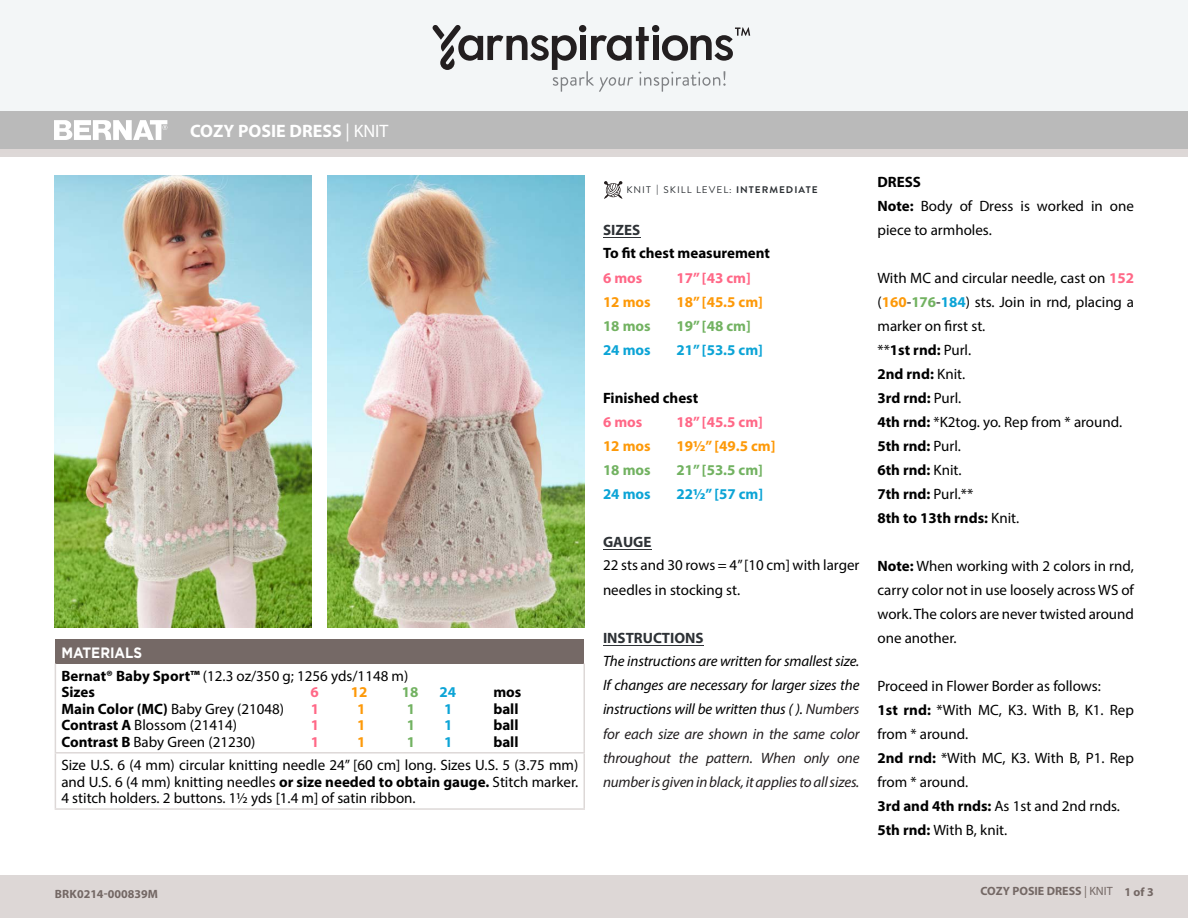
<style>
.page{position:relative;width:1188px;height:918px;background:#fff}
.page>*{position:absolute;margin:0;border:0;box-sizing:border-box;transform-origin:0 0}
.Body{font:700 18px "Myriad Pro";color:#fff}
.t1{font:15px/24px "Myriad Pro";color:#000}
.t2{font:italic 15px/24px "Myriad Pro";letter-spacing:-.01em;color:#231f20}
.t3{font:700 15px/23.2px "Myriad Pro";color:#000}
.t4{font:700 15px "Myriad Pro";color:#fd9909}
.t5{font:700 15px "Myriad Pro";color:#0ca4d6}
.t6{font:700 15px "Myriad Pro";color:#72b261}
.t7{font:700 15px "Myriad Pro";color:#ff6887}
.t8{font:700 13.5px "Myriad Pro";letter-spacing:.02em;color:#fff}
.Body-2{font:700 12px "Myriad Pro";color:#746865}
.t9{font:700 12px "Myriad Pro";letter-spacing:.02em;color:#756966}
.t10{font:9.6px "Brandon Grotesque";letter-spacing:.1em;color:#2d3135;scale:1.04 1}
.s1{font-weight:400}
.s2{font-family:"Gotham";font-weight:700;color:#fff}
.s3{font-weight:700}
.s4{color:#2e3236}
.s5{color:#ff6887}
.s6{font-weight:700;color:#2e3236}
.s7{font-weight:700;font-style:normal;color:#2e3236}
.s8{color:#000}
.s9{font-weight:700;color:#ff6887}
.s10{font-weight:700;color:#fd9909}
.s11{font-weight:700;color:#72b261}
.s12{font-weight:700;color:#0ca4d6}
</style>
<div class="page">
<div style="left:0;top:875px;width:1188px;height:43px;background:#ddd7d6"></div>
<div style="left:0;top:149px;width:1188px;height:9px;background:#ddd7d6"></div>
<div style="left:0;top:111px;width:1188px;height:38px;background:#bababa"></div>
<svg style="left:54px;top:120px;width:113px;height:20px"></svg>
<div style="left:0;top:0;width:1188px;height:111px;background:#f3f6f7"></div>
<svg style="left:433px;top:25px;width:318px;height:67px"></svg>
<div style="left:0;top:157px;width:1188px;height:717px;background:#fff"></div>
<hr style="left:603px;top:237px;width:37px;height:1px;background:#2e3236">
<hr style="left:603px;top:645px;width:101px;height:1px;background:#2e3236">
<hr style="left:603px;top:549px;width:49px;height:1px;background:#2e3236">
<img style="left:54px;top:175px;width:258px;height:453px">
<img style="left:328px;top:175px;width:257px;height:453px">
<div style="left:55px;top:639px;width:529px;height:25px;background:#756966"></div>
<hr style="left:55px;top:664px;width:1px;height:88px;background:#ddd8d7">
<hr style="left:55px;top:754px;width:1px;height:54px;background:#ddd8d7">
<hr style="left:584px;top:664px;width:1px;height:88px;background:#ddd8d7">
<hr style="left:584px;top:754px;width:1px;height:54px;background:#ddd8d7">
<hr style="left:55px;top:752px;width:530px;height:2px;background:#ddd8d7">
<hr style="left:55px;top:808px;width:530px;height:2px;background:#ddd8d7">
<svg style="left:604px;top:181px;width:18px;height:18px"></svg>
<p class="t8" style="left:202px;top:120px;width:158px">COZY POSIE DRESS <span class="s1">| KNIT</span></p>
<p class="Body" style="left:190px;top:120px;width:200px">COZY POSIE DRESS <span class="s1">| KNIT</span></p>
<p class="t1" style="left:61px;top:641px;width:348px;line-height:23.2px"><span class="s2">MATERIALS<br></span><span class="s3">Bernat® Baby Sport™</span> (12.3 oz/350 g; 1256 yds/1148 m)</p>
<p class="t3" style="left:61px;top:680px;width:35px">Sizes</p>
<p class="t7" style="left:310px;top:682px;width:10px">6</p>
<p class="t4" style="left:351px;top:682px;width:18px">12</p>
<p class="t6" style="left:402px;top:682px;width:18px">18</p>
<p class="t5" style="left:439px;top:682px;width:18px">24</p>
<p class="t3" style="left:493px;top:680px;width:30px">mos</p>
<p class="t1" style="left:61px;top:697px;width:224px"><span class="s3">Main Color (MC)</span> Baby Grey (21048)</p>
<p class="t7" style="left:311px;top:699px;width:10px">1</p>
<p class="t4" style="left:357px;top:699px;width:10px">1</p>
<p class="t6" style="left:407px;top:699px;width:10px">1</p>
<p class="t5" style="left:444px;top:699px;width:10px">1</p>
<p class="t3" style="left:493px;top:697px;width:27px">ball</p>
<p class="t1" style="left:61px;top:713px;width:177px"><span class="s3">Contrast A</span> Blossom (21414)</p>
<p class="t7" style="left:311px;top:715px;width:10px">1</p>
<p class="t4" style="left:357px;top:715px;width:10px">1</p>
<p class="t6" style="left:407px;top:715px;width:10px">1</p>
<p class="t5" style="left:444px;top:715px;width:10px">1</p>
<p class="t3" style="left:493px;top:713px;width:27px">ball</p>
<p class="t1" style="left:61px;top:730px;width:196px"><span class="s3">Contrast B</span> Baby Green (21230)</p>
<p class="t7" style="left:311px;top:732px;width:10px">1</p>
<p class="t4" style="left:357px;top:732px;width:10px">1</p>
<p class="t6" style="left:407px;top:732px;width:10px">1</p>
<p class="t5" style="left:444px;top:732px;width:10px">1</p>
<p class="t1" style="left:61px;top:730px;width:518px;line-height:23.2px;text-indent:432px"><span class="s3">ball<br></span>Size U.S. 6 (4 mm) circular knitting needle 24” [60 cm] long. Sizes U.S. 5 (3.75 mm)</p>
<p class="t1" style="left:61px;top:773px;width:518px;line-height:16.5px">and U.S. 6 (4 mm) knitting needles <span class="s3">or size needed to obtain gauge.</span> Stitch marker.<br>4 stitch holders. 2 buttons. 1½ yds [1.4 m] of satin ribbon.</p>
<p class="t10" style="left:626px;top:183px;width:185px">KNIT <span class="s3">|</span> SKILL LEVEL: <span class="s3">INTERMEDIATE</span></p>
<p class="t3" style="left:603px;top:217px;width:169px"><span class="s4">SIZES<br></span>To fit chest measurement</p>
<p class="t7" style="left:603px;top:268px;width:41px">6 mos</p>
<p class="t7" style="left:676px;top:268px;width:76px">17” [43 cm]</p>
<p class="t4" style="left:603px;top:292px;width:49px">12 mos</p>
<p class="t4" style="left:676px;top:292px;width:88px">18” [45.5 cm]</p>
<p class="t6" style="left:603px;top:316px;width:49px">18 mos</p>
<p class="t6" style="left:676px;top:316px;width:76px">19” [48 cm]</p>
<p class="t5" style="left:603px;top:340px;width:49px">24 mos</p>
<p class="t5" style="left:676px;top:340px;width:88px">21” [53.5 cm]</p>
<p class="t3" style="left:603px;top:385px;width:97px;line-height:24px">Finished chest<br><span class="s5">6 mos</span></p>
<p class="t7" style="left:676px;top:412px;width:88px">18” [45.5 cm]</p>
<p class="t4" style="left:603px;top:436px;width:49px">12 mos</p>
<p class="t4" style="left:676px;top:436px;width:100px">19½” [49.5 cm]</p>
<p class="t6" style="left:603px;top:460px;width:49px">18 mos</p>
<p class="t6" style="left:676px;top:460px;width:88px">21” [53.5 cm]</p>
<p class="t5" style="left:603px;top:484px;width:49px">24 mos</p>
<p class="t5" style="left:676px;top:484px;width:88px">22½” [57 cm]</p>
<p class="t1" style="left:603px;top:529px;width:258px"><span class="s6">GAUGE<br></span>22 sts and 30 rows = 4” [10 cm] with larger needles in stocking st.</p>
<p class="t2" style="left:603px;top:625px;width:258px"><span class="s7">INSTRUCTIONS<br></span><span class="s8">The instructions are written for smallest size.<br>If changes are necessary for larger sizes the instructions will be written thus ( ).</span> Numbers for each size are shown in the same color throughout the pattern. When only one number is given in black, it applies to all sizes.</p>
<p class="t1" style="left:878px;top:169px;width:258px"><span class="s3">DRESS<br>Note:</span> Body of Dress is worked in one piece to armholes.</p>
<p class="t1" style="left:878px;top:265px;width:258px">With MC and circular needle, cast on <span class="s9">152 </span>(<span class="s10">160</span>-<span class="s11">176</span>-<span class="s12">184</span>) sts. Join in rnd, placing a marker on first st.<br>**<span class="s3">1st rnd:</span> Purl.<br><span class="s3">2nd rnd:</span> Knit.<br><span class="s3">3rd rnd:</span> Purl.<br><span class="s3">4th rnd:</span> *K2tog. yo. Rep from * around.<br><span class="s3">5th rnd:</span> Purl.<br><span class="s3">6th rnd:</span> Knit.<br><span class="s3">7th rnd:</span> Purl.**<br><span class="s3">8th to 13th rnds:</span> Knit.</p>
<p class="t1" style="left:878px;top:553px;width:258px;text-align:justify"><span class="s3">Note:</span> When working with 2 colors in rnd, carry color not in use loosely across WS of work. The colors are never twisted around one another.</p>
<p class="t1" style="left:878px;top:673px;width:258px">Proceed in Flower Border as follows:<br><span class="s3">1st rnd:</span> *With MC, K3. With B, K1. Rep from * around.<br><span class="s3">2nd rnd:</span> *With MC, K3. With B, P1. Rep from * around.<br><span class="s3">3rd and 4th rnds:</span> As 1st and 2nd rnds.<br><span class="s3">5th rnd:</span> With B, knit.</p>
<p class="t9" style="left:970px;top:883px;width:140px">COZY POSIE DRES <span class="s1">| KNIT</span></p>
<p class="t9" style="left:1126px;top:883px;width:31px">1 of 3</p>
<p class="Body-2" style="left:55px;top:886px;width:105px">BRK0214-000839M</p>
<p class="Body-2" style="left:980px;top:884px;width:134px">COZY POSIE DRESS <span class="s1">| KNIT</span></p>
<p class="Body-2" style="left:1124px;top:884px;width:31px">1 of 3</p>
</div>
